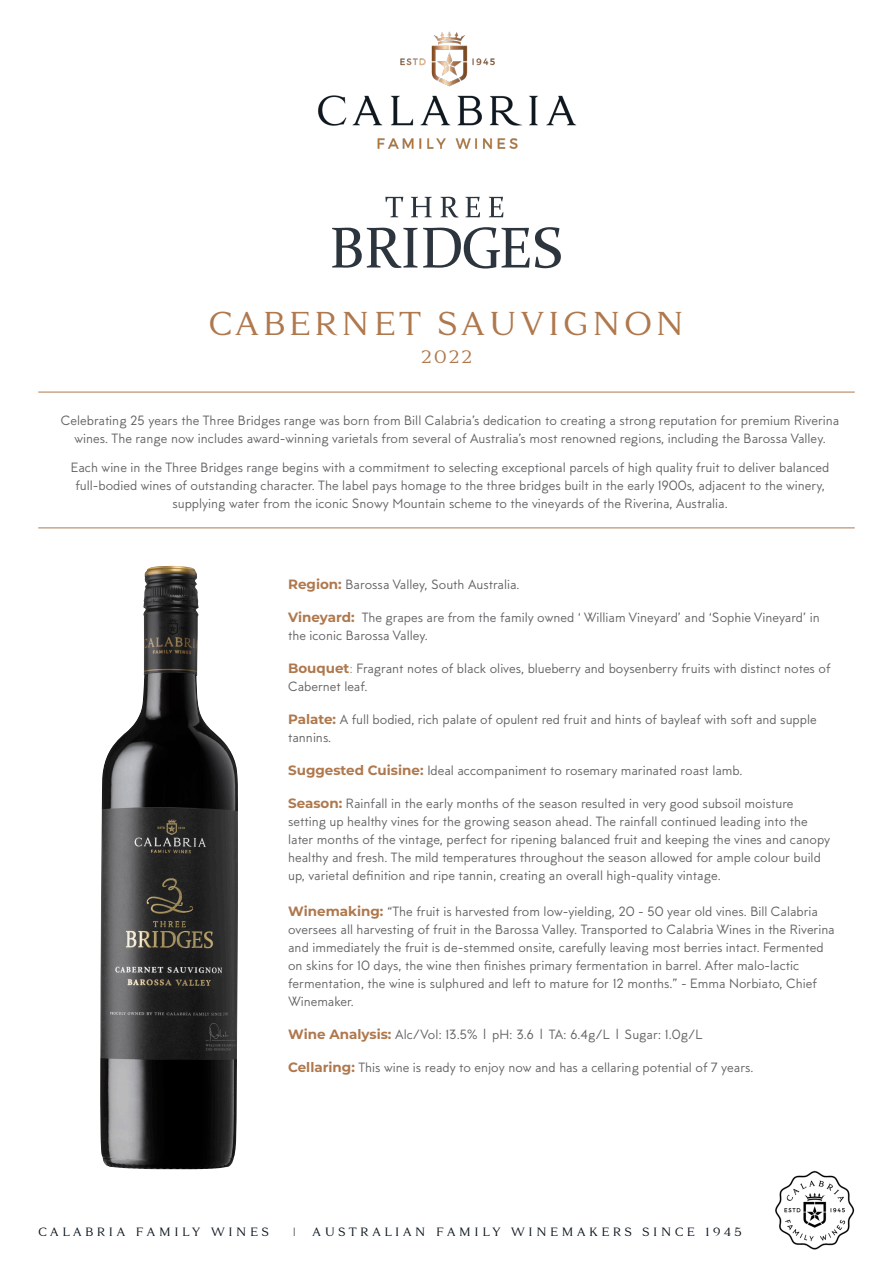
<style>
.page{position:relative;width:893px;height:1263px;background:#fff}
.page>*{position:absolute;margin:0;border:0;box-sizing:border-box;transform-origin:0 0}
.t1{font:33px "Tautz W00";letter-spacing:.07em;color:#af784d}
.t2{font:18px "Tautz W00";color:#af784d}
.t3{font:13.5px/18px "MTT Milano";color:#636366}
.t4{font:12px "Tautz W00";letter-spacing:.25em;color:#0d1720}
.s1{font-family:"Montserrat";font-weight:700;color:#af784d}
.s2{color:#979481}
</style>
<div class="page">
<img style="left:100px;top:566px;width:138px;height:603px">
<img style="left:775px;top:1170px;width:80px;height:80px">
<img style="left:318px;top:31px;width:259px;height:118px">
<svg style="left:385px;top:197px;width:18px;height:20px"></svg>
<svg style="left:411px;top:197px;width:21px;height:20px"></svg>
<svg style="left:441px;top:197px;width:17px;height:20px"></svg>
<svg style="left:465px;top:197px;width:15px;height:20px"></svg>
<svg style="left:489px;top:197px;width:14px;height:20px"></svg>
<svg style="left:332px;top:228px;width:85px;height:40px"></svg>
<svg style="left:423px;top:227px;width:138px;height:41px"></svg>
<hr style="left:38px;top:392px;width:817px;height:1px;background:#af784d">
<hr style="left:38px;top:527px;width:817px;height:1px;background:#af784d">
<p class="t1" style="left:208px;top:302px;width:478px">CABERNET SAUVIGNON</p>
<p class="t2" style="left:421px;top:346px;width:53px">2022</p>
<p class="t3" style="left:61px;top:412px;width:780px;text-align:center">Celebrating 25 years the Three Bridges range was born from Bill Calabria’s dedication to creating a strong reputation for premium Riverina wines. The range now includes award-winning varietals from several of Australia’s most renowned regions, including the Barossa Valley.</p>
<p class="t3" style="left:71px;top:458px;width:760px">Each wine in the Three Bridges range begins with a commitment to selecting exceptional parcels of high quality fruit to deliver balanced</p>
<p class="t3" style="left:75px;top:476px;width:751px;text-align:center">full-bodied wines of outstanding character. The label pays homage to the three bridges built in the early 1900s, adjacent to the winery, supplying water from the iconic Snowy Mountain scheme to the vineyards of the Riverina, Australia.</p>
<p class="t3" style="left:288px;top:576px;width:233px"><span class="s1">Region:</span> Barossa Valley, South Australia.</p>
<p class="t3" style="left:288px;top:609px;width:533px"><span class="s1">Vineyard:</span> The grapes are from the family owned ‘ William Vineyard’ and ‘Sophie Vineyard’ in the iconic Barossa Valley.</p>
<p class="t3" style="left:288px;top:660px;width:544px"><span class="s1">Bouquet</span><span class="s2">:</span> Fragrant notes of black olives, blueberry and boysenberry fruits with distinct notes of<br>Cabernet leaf.</p>
<p class="t3" style="left:288px;top:711px;width:530px"><span class="s1">Palate:</span> A full bodied, rich palate of opulent red fruit and hints of bayleaf with soft and supple tannins.</p>
<p class="t3" style="left:288px;top:762px;width:456px"><span class="s1">Suggested Cuisine:</span> Ideal accompaniment to rosemary marinated roast lamb.</p>
<p class="t3" style="left:288px;top:795px;width:544px"><span class="s1">Season:</span> Rainfall in the early months of the season resulted in very good subsoil moisture setting up healthy vines for the growing season ahead. The rainfall continued leading into the later months of the vintage, perfect for ripening balanced fruit and keeping the vines and canopy healthy and fresh. The mild temperatures throughout the season allowed for ample colour build up, varietal definition and ripe tannin, creating an overall high-quality vintage.</p>
<p class="t3" style="left:288px;top:903px;width:548px"><span class="s1">Winemaking:</span> “The fruit is harvested from low-yielding, 20 - 50 year old vines. Bill Calabria oversees all harvesting of fruit in the Barossa Valley. Transported to Calabria Wines in the Riverina and immediately the fruit is de-stemmed onsite, carefully leaving most berries intact. Fermented on skins for 10 days, the wine then finishes primary fermentation in barrel. After malo-lactic fermentation, the wine is sulphured and left to mature for 12 months.” - Emma Norbiato, Chief Winemaker.</p>
<p class="t3" style="left:288px;top:1026px;width:416px"><span class="s1">Wine Analysis:</span> Alc/Vol: 13.5% | pH: 3.6 | TA: 6.4g/L | Sugar: 1.0g/L</p>
<p class="t3" style="left:288px;top:1059px;width:467px"><span class="s1">Cellaring:</span> This wine is ready to enjoy now and has a cellaring potential of 7 years.</p>
<p class="t4" style="left:38px;top:1224px;width:232px">CALABRIA FAMILY WINES</p>
<p class="t4" style="left:293px;top:1224px;width:3px">|</p>
<p class="t4" style="left:312px;top:1224px;width:431px">AUSTRALIAN FAMILY WINEMAKERS SINCE 1945</p>
</div>
